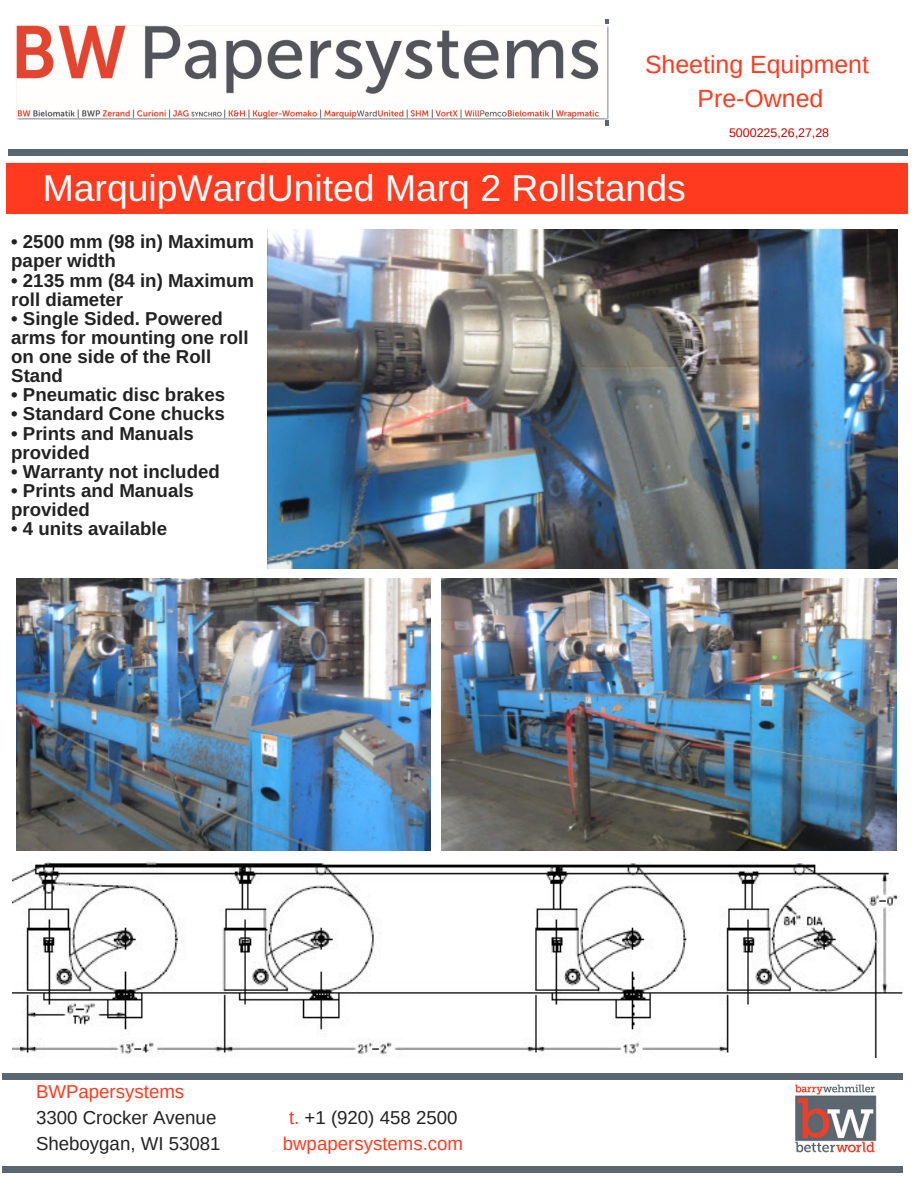
<style>
.page{position:relative;width:918px;height:1188px;background:#fff}
.page>*{position:absolute;margin:0;border:0;box-sizing:border-box;transform-origin:0 0}
.t1{font:37.35px "Arimo";color:#fff}
.t2{font:24.9px/33.8px "Arimo";color:#ff3a1e;text-align:center}
.t3{font:700 18.75px/19.2px "Arimo";color:#222}
.t4{font:18.75px "Arimo";color:#222}
.t5{font:18.75px "Arimo";color:#ff3a1e}
.t6{font:12.45px "Arimo";color:#c00}
.s1{color:#ff3a1e}
</style>
<div class="page">
<div style="left:9px;top:149px;width:899px;height:6px;background:#5b6770"></div>
<div style="left:2px;top:1166px;width:901px;height:6px;background:#5b6770"></div>
<div style="left:2px;top:1073px;width:901px;height:7px;background:#5b6770"></div>
<svg style="left:605px;top:19px;width:4px;height:107px"></svg>
<div style="left:6px;top:163px;width:902px;height:51px;background:#ff3a1e"></div>
<img style="left:795px;top:1084px;width:81px;height:69px">
<img style="left:16px;top:25px;width:593px;height:94px">
<img style="left:12px;top:862px;width:891px;height:196px">
<img style="left:17px;top:578px;width:414px;height:272px">
<img style="left:268px;top:230px;width:630px;height:338px">
<img style="left:441px;top:578px;width:456px;height:272px">
<h2 class="t2" style="left:645px;top:48px;width:226px">Sheeting Equipment<br>Pre-Owned</h2>
<h1 class="t1" style="left:43px;top:168px;width:645px">MarquipWardUnited Marq 2 Rollstands</h1>
<p class="t3" style="left:11px;top:232px;width:244px">• 2500 mm (98 in) Maximum paper width</p>
<p class="t3" style="left:11px;top:270px;width:244px">• 2135 mm (84 in) Maximum roll diameter</p>
<p class="t3" style="left:11px;top:309px;width:239px">• Single Sided. Powered arms for mounting one roll on one side of the Roll<br>Stand</p>
<p class="t3" style="left:11px;top:385px;width:215px">• Pneumatic disc brakes</p>
<p class="t3" style="left:11px;top:404px;width:215px">• Standard Cone chucks</p>
<p class="t3" style="left:11px;top:423px;width:184px">• Prints and Manuals provided</p>
<p class="t3" style="left:11px;top:462px;width:210px">• Warranty not included</p>
<p class="t3" style="left:11px;top:481px;width:184px">• Prints and Manuals provided</p>
<p class="t3" style="left:11px;top:519px;width:157px">• 4 units available</p>
<p class="t6" style="left:729px;top:126px;width:102px">5000225,26,27,28</p>
<p class="t5" style="left:36px;top:1081px;width:150px">BWPapersystems</p>
<p class="t4" style="left:36px;top:1107px;width:182px">3300 Crocker Avenue</p>
<p class="t4" style="left:289px;top:1107px;width:170px"><span class="s1">t.</span> +1 (920) 458 2500</p>
<p class="t4" style="left:36px;top:1133px;width:186px">Sheboygan, WI 53081</p>
<p class="t5" style="left:283px;top:1133px;width:182px">bwpapersystems.com</p>
</div>
